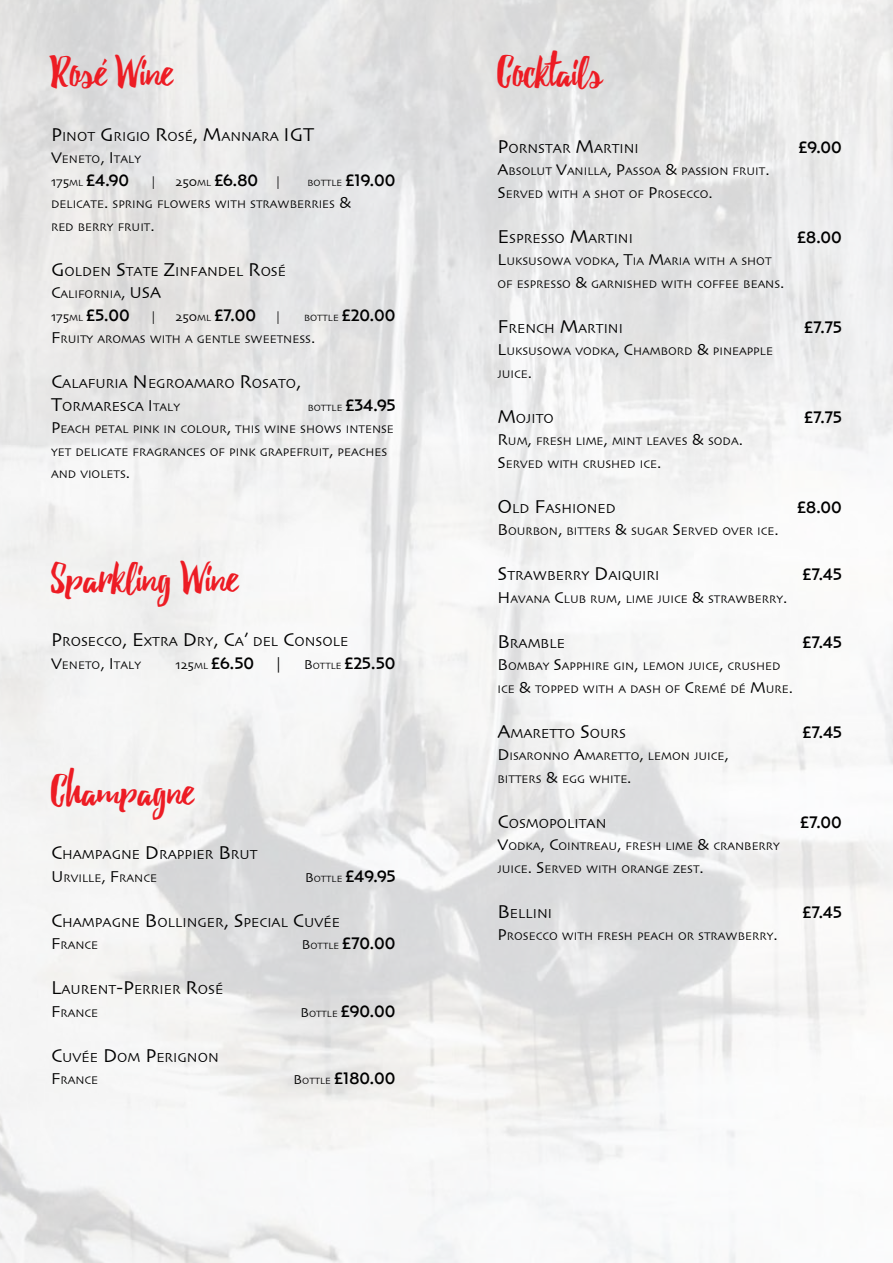
<style>
.page{position:relative;width:893px;height:1263px;background:#fff}
.page>*{position:absolute;margin:0;border:0;box-sizing:border-box;transform-origin:0 0}
.t1{font:45px "Beacon";color:#ed1c24}
.t2{font:500 16.5px "Relay";color:#000}
.t3{font:13.65px/22.5px "Skia";color:#000}
.t4{font:13.5px "Skia";color:#000}
.t5{font:11.55px/22.5px "Skia";color:#000}
.t6{font:9.45px "Skia";color:#000}
.s1{font-size:19.5px}
.s2{font-size:16.5px}
.s3{font-family:"Skia";font-weight:400;font-size:13.5px}
.s4{font-family:"Skia";font-weight:400;font-size:9.45px}
.s5{font-family:"Relay";font-weight:500;font-size:16.5px}
.s6{font-size:11.55px}
.s7{font-family:"Skia";font-weight:400}
</style>
<div class="page">
<h1 class="t1" style="left:51px;top:44px;width:123px">Rosé Wine</h1>
<p class="t3" style="left:51px;top:126px;width:264px"><span class="s1">P</span>INOT <span class="s1">G</span>RIG IO <span class="s1">R</span>OSÉ<span class="s1">, M</span>ANNARA <span class="s1">IGT</span></p>
<p class="t5" style="left:51px;top:149px;width:92px"><span class="s2">V</span>ENETO<span class="s2">, I</span> TALY</p>
<h2 class="t2" style="left:51px;top:170px;width:80px"><span class="s3">175</span><span class="s4">ML</span> £4.90</h2>
<p class="t4" style="left:152px;top:173px;width:5px">|</p>
<h2 class="t2" style="left:176px;top:170px;width:106px"><span class="s3">250</span><span class="s4">ML</span> £6.80 <span class="s3">|</span></h2>
<p class="t6" style="left:308px;top:177px;width:89px">BOTTLE <span class="s5">£19.00</span></p>
<p class="t5" style="left:51px;top:194px;width:302px">DELICATE<span class="s2">.</span> SPRING FLOWERS WITH STRAWBERRIES <span class="s2">&amp;<br></span>RED BERRY FRUIT<span class="s2">.</span></p>
<p class="t3" style="left:51px;top:261px;width:237px"><span class="s1">G</span>OLDEN <span class="s1">S</span>TATE <span class="s1">Z</span>INFANDEL <span class="s1">R</span>OSÉ</p>
<p class="t5" style="left:51px;top:284px;width:90px"><span class="s2">C</span>ALIFORNIA<span class="s2">, USA</span></p>
<h2 class="t2" style="left:51px;top:305px;width:80px"><span class="s3">175</span><span class="s4">ML</span> £5.00</h2>
<p class="t4" style="left:152px;top:308px;width:5px">|</p>
<h2 class="t2" style="left:176px;top:305px;width:106px"><span class="s3">250</span><span class="s4">ML</span> £7.00 <span class="s3">|</span></h2>
<p class="t6" style="left:304px;top:312px;width:93px">BOTTLE <span class="s5">£20.00</span></p>
<p class="t5" style="left:51px;top:329px;width:266px"><span class="s2">F</span>RUITY AROMAS WITH A G ENTLE SWEETNESS<span class="s2">.</span></p>
<p class="t3" style="left:51px;top:373px;width:252px"><span class="s1">C</span>ALAF URIA <span class="s1">N</span> EG ROAMARO <span class="s1">R</span>OSATO<span class="s1">,<br>T</span>ORMARESCA <span class="s2">I</span> <span class="s6">TALY</span></p>
<p class="t6" style="left:308px;top:402px;width:89px">BOTTLE <span class="s5">£34.95</span></p>
<p class="t5" style="left:51px;top:419px;width:344px"><span class="s2">P</span>EACH PETAL PINK IN COLOUR<span class="s2">,</span> THIS WINE SHOWS INTENSE<br>YET DELICATE FRAG RANCES OF PINK G RAPEFRUIT<span class="s2">,</span> PEACHES<br>AND VIOLETS<span class="s2">.</span></p>
<h1 class="t1" style="left:51px;top:550px;width:188px">Sparkling Wine</h1>
<p class="t3" style="left:51px;top:631px;width:299px"><span class="s1">P</span> ROSECCO<span class="s1">, E</span>XTRA <span class="s1">D</span> RY<span class="s1">, C</span>A<span class="s1">’</span> DEL <span class="s1">C</span>ONSOLE</p>
<p class="t5" style="left:51px;top:654px;width:92px"><span class="s2">V</span>ENETO<span class="s2">, I</span> TALY</p>
<h2 class="t2" style="left:176px;top:653px;width:80px"><span class="s3">125</span><span class="s4">ML</span> £6.50</h2>
<h2 class="t2" style="left:276px;top:653px;width:121px"><span class="s7">|</span> <span class="s3">B</span> <span class="s4">OTTLE</span> £25.50</h2>
<h1 class="t1" style="left:51px;top:763px;width:144px">Champagne</h1>
<p class="t3" style="left:51px;top:844px;width:208px"><span class="s1">C</span>HAMPAG NE <span class="s1">D</span> RAPPIER <span class="s1">B</span> RUT</p>
<p class="t5" style="left:51px;top:867px;width:108px"><span class="s2">U</span> RVILLE<span class="s2">, F</span>RANCE</p>
<h2 class="t2" style="left:305px;top:866px;width:92px"><span class="s3">B</span> <span class="s4">OTTLE</span> £49.95</h2>
<p class="t3" style="left:51px;top:912px;width:290px"><span class="s1">C</span>HAMPAG NE <span class="s1">B</span>OLLING ER<span class="s1">, S</span> PECIAL <span class="s1">C</span>UVÉE</p>
<p class="t5" style="left:51px;top:935px;width:49px"><span class="s2">F</span>RANCE</p>
<h2 class="t2" style="left:302px;top:934px;width:95px"><span class="s3">B</span> <span class="s4">OTTLE</span> £70.00</h2>
<p class="t3" style="left:51px;top:979px;width:174px"><span class="s1">L</span>AURENT<span class="s1">-P</span> ERRIER <span class="s1">R</span>OSÉ</p>
<p class="t5" style="left:51px;top:1002px;width:49px"><span class="s2">F</span>RANCE</p>
<h2 class="t2" style="left:300px;top:1001px;width:97px"><span class="s3">B</span> <span class="s4">OTTLE</span> £90.00</h2>
<p class="t3" style="left:51px;top:1047px;width:169px"><span class="s1">C</span>UVÉE <span class="s1">D</span>OM <span class="s1">P</span>ERIG NON</p>
<p class="t5" style="left:51px;top:1070px;width:49px"><span class="s2">F</span>RANCE</p>
<h2 class="t2" style="left:294px;top:1069px;width:103px"><span class="s3">B</span> <span class="s4">OTTLE</span> £180.00</h2>
<h1 class="t1" style="left:497px;top:44px;width:106px">Cocktails</h1>
<p class="t3" style="left:497px;top:138px;width:143px"><span class="s1">P</span>ORNSTAR <span class="s1">M</span>ARTINI</p>
<h2 class="t2" style="left:799px;top:137px;width:45px">£9.00</h2>
<p class="t5" style="left:497px;top:161px;width:274px"><span class="s2">A</span>BSOLUT <span class="s2">V</span>ANILLA<span class="s2">, P</span>ASSOA <span class="s2">&amp;</span> PASSION F RUIT<span class="s2">.<br>S</span> ERVED WITH A SHOT OF <span class="s2">P</span>ROSECCO<span class="s2">.</span></p>
<p class="t3" style="left:497px;top:228px;width:137px"><span class="s1">E</span> SPRESSO <span class="s1">M</span>ARTINI</p>
<h2 class="t2" style="left:797px;top:227px;width:46px">£8.00</h2>
<p class="t5" style="left:497px;top:251px;width:289px"><span class="s2">L</span>UKSUSOWA VODKA<span class="s2">, T</span>IA <span class="s2">M</span>ARIA WITH A SHOT<br>OF ESPRESSO <span class="s2">&amp;</span> GARNISHED WITH COFFEE BEANS<span class="s2">.</span></p>
<p class="t3" style="left:497px;top:318px;width:127px"><span class="s1">F</span>RENCH <span class="s1">M</span>ARTINI</p>
<h2 class="t2" style="left:805px;top:317px;width:39px">£7.75</h2>
<p class="t5" style="left:497px;top:341px;width:277px"><span class="s2">L</span>UKSUSOWA VODKA<span class="s2">, C</span>HAMBORD <span class="s2">&amp;</span> PINEAPPLE<br>JUICE<span class="s2">.</span></p>
<p class="t3" style="left:497px;top:408px;width:58px"><span class="s1">M</span>OJITO</p>
<h2 class="t2" style="left:805px;top:407px;width:39px">£7.75</h2>
<p class="t5" style="left:497px;top:431px;width:247px"><span class="s2">R</span>UM<span class="s2">,</span> F RESH LIME<span class="s2">,</span> MINT LEAVES <span class="s2">&amp;</span> SODA<span class="s2">.<br>S</span>ERVED WITH CRUSHED ICE<span class="s2">.</span></p>
<p class="t3" style="left:497px;top:498px;width:120px"><span class="s1">O</span>LD <span class="s1">F</span>ASHIONED</p>
<h2 class="t2" style="left:797px;top:497px;width:46px">£8.00</h2>
<p class="t5" style="left:497px;top:521px;width:283px"><span class="s2">B</span>OURBON<span class="s2">,</span> BITTERS <span class="s2">&amp;</span> SUGAR <span class="s2">S</span> ERVED OVER ICE<span class="s2">.</span></p>
<p class="t3" style="left:497px;top:565px;width:163px"><span class="s1">S</span>TRAWBERRY <span class="s1">D</span>AIQUIRI</p>
<h2 class="t2" style="left:803px;top:565px;width:41px">£7.45</h2>
<p class="t5" style="left:497px;top:588px;width:291px"><span class="s2">H</span>AVANA <span class="s2">C</span>LUB RUM<span class="s2">,</span> LIME JUICE <span class="s2">&amp;</span> STRAWBERRY<span class="s2">.</span></p>
<p class="t3" style="left:497px;top:633px;width:69px"><span class="s1">B</span> RAMBLE</p>
<h2 class="t2" style="left:803px;top:632px;width:41px">£7.45</h2>
<p class="t5" style="left:497px;top:656px;width:297px"><span class="s2">B</span>OMBAY <span class="s2">S</span>APPHIRE G IN<span class="s2">,</span> LEMON JUICE<span class="s2">,</span> CRUSHED<br>ICE <span class="s2">&amp;</span> TOPPED WITH A DASH OF <span class="s2">C</span>REMÉ DÉ <span class="s2">M</span>URE<span class="s2">.</span></p>
<p class="t3" style="left:497px;top:723px;width:130px"><span class="s1">A</span>MARETTO <span class="s1">S</span> OURS</p>
<h2 class="t2" style="left:803px;top:722px;width:41px">£7.45</h2>
<p class="t5" style="left:497px;top:746px;width:233px"><span class="s2">D</span> ISARONNO <span class="s2">A</span>MARETTO<span class="s2">,</span> LEMON JUICE<span class="s2">,<br></span>BITTERS <span class="s2">&amp;</span> EGG WHITE<span class="s2">.</span></p>
<p class="t3" style="left:497px;top:813px;width:110px"><span class="s1">C</span>OSMOPOLITAN</p>
<h2 class="t2" style="left:801px;top:812px;width:43px">£7.00</h2>
<p class="t5" style="left:497px;top:836px;width:284px"><span class="s2">V</span>ODKA<span class="s2">, C</span>OINTREAU<span class="s2">,</span> F RESH LIME <span class="s2">&amp;</span> CRANBERRY<br>JUICE<span class="s2">. S</span>ERVED WITH ORANGE ZEST<span class="s2">.</span></p>
<p class="t3" style="left:497px;top:903px;width:56px"><span class="s1">B</span>ELLINI</p>
<h2 class="t2" style="left:803px;top:902px;width:41px">£7.45</h2>
<p class="t5" style="left:497px;top:926px;width:282px"><span class="s2">P</span> ROSECCO WITH F RESH PEACH OR STRAWBERRY<span class="s2">.</span></p>
</div>
